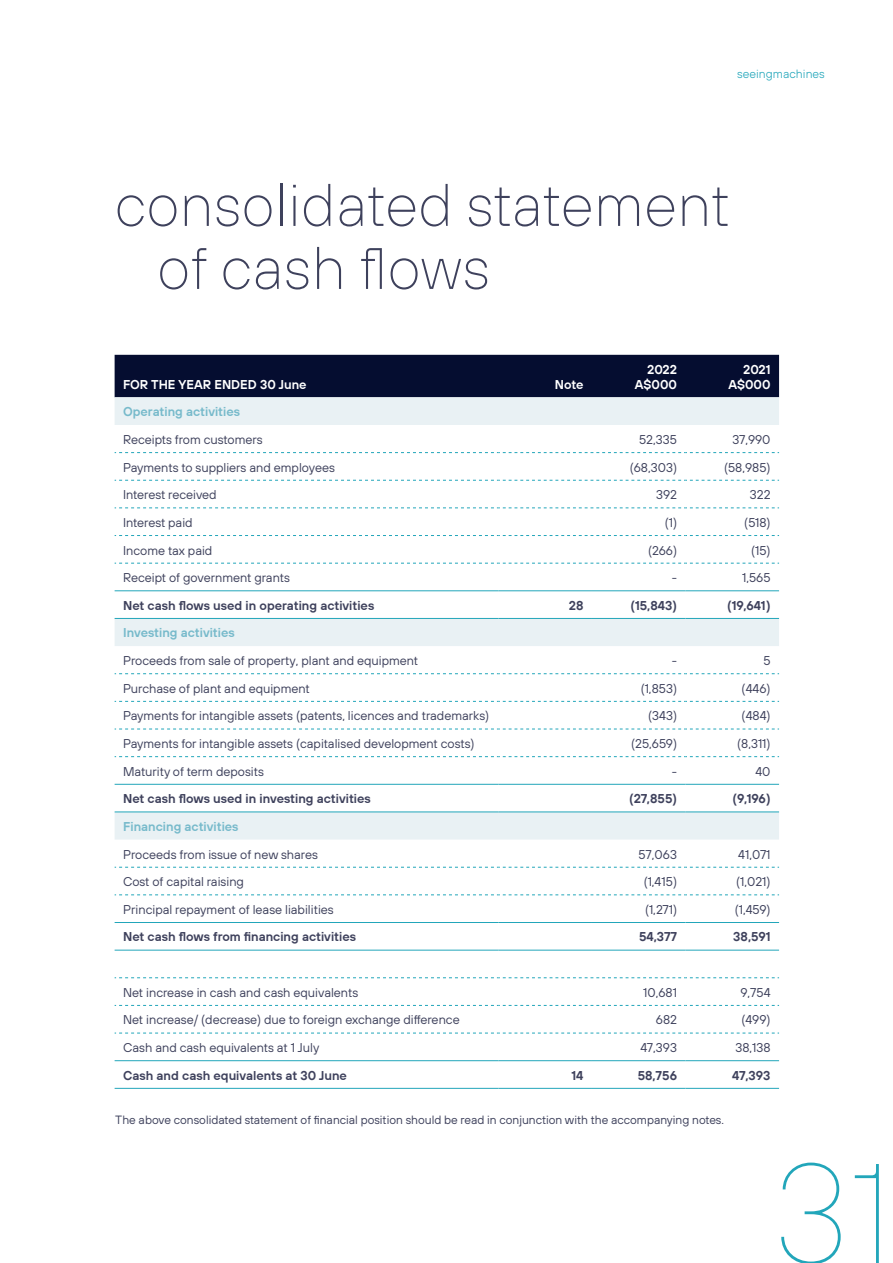
<style>
.page{position:relative;width:893px;height:1263px;background:#fff}
.page>*{position:absolute;margin:0;border:0;box-sizing:border-box;transform-origin:0 0}
.t1{font:100 141.45px "TT Hoves";color:#22a6ba}
.t2{font:100 60px/63px "TT Hoves";color:#3e415c}
.t3{font:12.75px "TT Hoves";color:#3e415c}
.t4{font:600 12.75px "TT Hoves";color:#3e415c}
.t5{font:600 12.75px "TT Hoves";color:#77bacb}
.t6{font:600 12.75px/15.3px "TT Hoves";color:#fff;text-align:right}
.t7{font:12px "TT Hoves";color:#3e415c}
.t8{font:300 12px "TT Hoves";color:#22a6ba}
</style>
<div class="page">
<div style="left:115px;top:355px;width:664px;height:42px;background:#050d30"></div>
<svg style="left:115px;top:397px;width:664px;height:442px"></svg>
<svg style="left:115px;top:452px;width:664px;height:1px"></svg>
<svg style="left:115px;top:480px;width:664px;height:1px"></svg>
<svg style="left:115px;top:507px;width:664px;height:1px"></svg>
<svg style="left:115px;top:535px;width:664px;height:1px"></svg>
<svg style="left:115px;top:673px;width:664px;height:1px"></svg>
<svg style="left:115px;top:701px;width:664px;height:1px"></svg>
<svg style="left:115px;top:729px;width:664px;height:1px"></svg>
<svg style="left:115px;top:756px;width:664px;height:1px"></svg>
<svg style="left:115px;top:867px;width:664px;height:1px"></svg>
<svg style="left:115px;top:894px;width:664px;height:1px"></svg>
<svg style="left:115px;top:977px;width:664px;height:1px"></svg>
<svg style="left:115px;top:1005px;width:664px;height:1px"></svg>
<svg style="left:115px;top:563px;width:664px;height:1px"></svg>
<hr style="left:115px;top:922px;width:383px;height:1px;background:#22a6ba">
<hr style="left:498px;top:922px;width:94px;height:1px;background:#22a6ba">
<hr style="left:592px;top:922px;width:93px;height:1px;background:#22a6ba">
<hr style="left:685px;top:922px;width:94px;height:1px;background:#22a6ba">
<hr style="left:115px;top:950px;width:383px;height:1px;background:#22a6ba">
<hr style="left:498px;top:950px;width:94px;height:1px;background:#22a6ba">
<hr style="left:592px;top:950px;width:93px;height:1px;background:#22a6ba">
<hr style="left:685px;top:950px;width:94px;height:1px;background:#22a6ba">
<svg style="left:115px;top:1033px;width:664px;height:1px"></svg>
<hr style="left:115px;top:1060px;width:383px;height:1px;background:#22a6ba">
<hr style="left:498px;top:1060px;width:94px;height:1px;background:#22a6ba">
<hr style="left:592px;top:1060px;width:93px;height:1px;background:#22a6ba">
<hr style="left:685px;top:1060px;width:94px;height:1px;background:#22a6ba">
<hr style="left:115px;top:1088px;width:383px;height:1px;background:#22a6ba">
<hr style="left:498px;top:1088px;width:94px;height:1px;background:#22a6ba">
<hr style="left:592px;top:1088px;width:93px;height:1px;background:#22a6ba">
<hr style="left:685px;top:1088px;width:94px;height:1px;background:#22a6ba">
<hr style="left:115px;top:590px;width:383px;height:1px;background:#22a6ba">
<hr style="left:498px;top:590px;width:94px;height:1px;background:#22a6ba">
<hr style="left:592px;top:590px;width:93px;height:1px;background:#22a6ba">
<hr style="left:685px;top:590px;width:94px;height:1px;background:#22a6ba">
<hr style="left:115px;top:618px;width:383px;height:1px;background:#22a6ba">
<hr style="left:498px;top:618px;width:94px;height:1px;background:#22a6ba">
<hr style="left:592px;top:618px;width:93px;height:1px;background:#22a6ba">
<hr style="left:685px;top:618px;width:94px;height:1px;background:#22a6ba">
<hr style="left:115px;top:784px;width:383px;height:1px;background:#22a6ba">
<hr style="left:498px;top:784px;width:94px;height:1px;background:#22a6ba">
<hr style="left:592px;top:784px;width:93px;height:1px;background:#22a6ba">
<hr style="left:685px;top:784px;width:94px;height:1px;background:#22a6ba">
<hr style="left:115px;top:811px;width:383px;height:1px;background:#22a6ba">
<hr style="left:498px;top:811px;width:94px;height:1px;background:#22a6ba">
<hr style="left:592px;top:811px;width:93px;height:1px;background:#22a6ba">
<hr style="left:685px;top:811px;width:94px;height:1px;background:#22a6ba">
<p class="t8" style="left:737px;top:66px;width:89px">seeingmachines</p>
<h2 class="t2" style="left:157px;top:172px;width:575px;text-indent:-43px">consolidated statement of cash flows</h2>
<p class="t6" style="left:123px;top:376px;width:185px">FOR THE YEAR ENDED 30 June</p>
<p class="t6" style="left:555px;top:376px;width:30px">Note</p>
<p class="t6" style="left:635px;top:361px;width:44px">2022<br>A$000</p>
<p class="t6" style="left:728px;top:361px;width:44px">2021<br>A$000</p>
<p class="t5" style="left:123px;top:403px;width:119px">Operating activities</p>
<p class="t3" style="left:123px;top:432px;width:141px">Receipts from customers</p>
<p class="t3" style="left:639px;top:432px;width:39px">52,335</p>
<p class="t3" style="left:732px;top:432px;width:40px">37,990</p>
<p class="t3" style="left:123px;top:459px;width:213px">Payments to suppliers and employees</p>
<p class="t3" style="left:630px;top:459px;width:49px">(68,303)</p>
<p class="t3" style="left:724px;top:459px;width:48px">(58,985)</p>
<p class="t3" style="left:123px;top:487px;width:95px">Interest received</p>
<p class="t3" style="left:656px;top:487px;width:22px">392</p>
<p class="t3" style="left:750px;top:487px;width:22px">322</p>
<p class="t3" style="left:123px;top:514px;width:71px">Interest paid</p>
<p class="t3" style="left:665px;top:514px;width:14px">(1)</p>
<p class="t3" style="left:744px;top:514px;width:28px">(518)</p>
<p class="t3" style="left:123px;top:542px;width:91px">Income tax paid</p>
<p class="t3" style="left:648px;top:542px;width:30px">(266)</p>
<p class="t3" style="left:751px;top:542px;width:21px">(15)</p>
<p class="t3" style="left:123px;top:570px;width:168px">Receipt of government grants</p>
<p class="t3" style="left:672px;top:570px;width:7px">-</p>
<p class="t3" style="left:742px;top:570px;width:30px">1,565</p>
<p class="t4" style="left:123px;top:597px;width:253px">Net cash flows used in operating activities</p>
<p class="t4" style="left:569px;top:597px;width:16px">28</p>
<p class="t4" style="left:630px;top:597px;width:48px">(15,843)</p>
<p class="t4" style="left:727px;top:597px;width:45px">(19,641)</p>
<p class="t5" style="left:123px;top:625px;width:113px">Investing activities</p>
<p class="t3" style="left:123px;top:653px;width:297px">Proceeds from sale of property, plant and equipment</p>
<p class="t3" style="left:672px;top:653px;width:7px">-</p>
<p class="t3" style="left:763px;top:653px;width:9px">5</p>
<p class="t3" style="left:123px;top:680px;width:188px">Purchase of plant and equipment</p>
<p class="t3" style="left:641px;top:680px;width:38px">(1,853)</p>
<p class="t3" style="left:742px;top:680px;width:30px">(446)</p>
<p class="t3" style="left:123px;top:708px;width:368px">Payments for intangible assets (patents, licences and trademarks)</p>
<p class="t3" style="left:648px;top:708px;width:30px">(343)</p>
<p class="t3" style="left:742px;top:708px;width:30px">(484)</p>
<p class="t3" style="left:123px;top:736px;width:353px">Payments for intangible assets (capitalised development costs)</p>
<p class="t3" style="left:631px;top:736px;width:47px">(25,659)</p>
<p class="t3" style="left:737px;top:736px;width:35px">(8,311)</p>
<p class="t3" style="left:123px;top:763px;width:142px">Maturity of term deposits</p>
<p class="t3" style="left:672px;top:763px;width:7px">-</p>
<p class="t3" style="left:755px;top:763px;width:17px">40</p>
<p class="t4" style="left:123px;top:790px;width:249px">Net cash flows used in investing activities</p>
<p class="t4" style="left:629px;top:790px;width:49px">(27,855)</p>
<p class="t4" style="left:733px;top:790px;width:39px">(9,196)</p>
<p class="t5" style="left:123px;top:818px;width:117px">Financing activities</p>
<p class="t3" style="left:123px;top:846px;width:196px">Proceeds from issue of new shares</p>
<p class="t3" style="left:639px;top:846px;width:40px">57,063</p>
<p class="t3" style="left:738px;top:846px;width:34px">41,071</p>
<p class="t3" style="left:123px;top:874px;width:122px">Cost of capital raising</p>
<p class="t3" style="left:644px;top:874px;width:35px">(1,415)</p>
<p class="t3" style="left:736px;top:874px;width:36px">(1,021)</p>
<p class="t3" style="left:123px;top:901px;width:212px">Principal repayment of lease liabilities</p>
<p class="t3" style="left:645px;top:901px;width:34px">(1,271)</p>
<p class="t3" style="left:735px;top:901px;width:37px">(1,459)</p>
<p class="t4" style="left:123px;top:929px;width:234px">Net cash flows from financing activities</p>
<p class="t4" style="left:639px;top:929px;width:40px">54,377</p>
<p class="t4" style="left:733px;top:929px;width:39px">38,591</p>
<p class="t3" style="left:123px;top:984px;width:237px">Net increase in cash and cash equivalents</p>
<p class="t3" style="left:643px;top:984px;width:35px">10,681</p>
<p class="t3" style="left:740px;top:984px;width:32px">9,754</p>
<p class="t3" style="left:123px;top:1012px;width:338px">Net increase/ (decrease) due to foreign exchange difference</p>
<p class="t3" style="left:656px;top:1012px;width:23px">682</p>
<p class="t3" style="left:741px;top:1012px;width:31px">(499)</p>
<p class="t3" style="left:123px;top:1040px;width:198px">Cash and cash equivalents at 1 July</p>
<p class="t3" style="left:640px;top:1040px;width:38px">47,393</p>
<p class="t3" style="left:735px;top:1040px;width:37px">38,138</p>
<p class="t4" style="left:123px;top:1067px;width:225px">Cash and cash equivalents at 30 June</p>
<p class="t4" style="left:571px;top:1067px;width:14px">14</p>
<p class="t4" style="left:638px;top:1067px;width:41px">58,756</p>
<p class="t4" style="left:732px;top:1067px;width:40px">47,393</p>
<p class="t7" style="left:115px;top:1112px;width:610px">The above consolidated statement of financial position should be read in conjunction with the accompanying notes.</p>
<h1 class="t1" style="left:774px;top:1126px;width:120px">31</h1>
</div>
